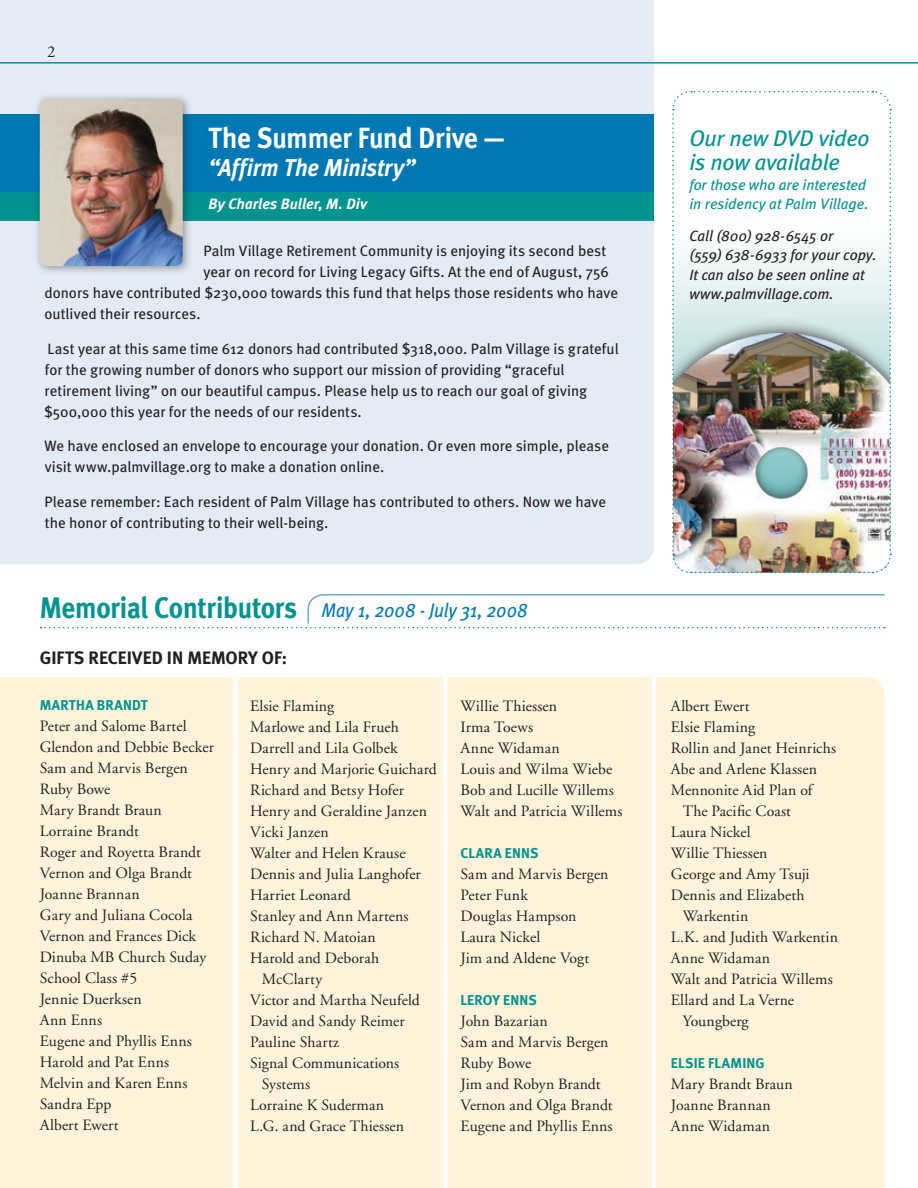
<style>
.page{position:relative;width:918px;height:1188px;background:#fff}
.page>*{position:absolute;margin:0;border:0;box-sizing:border-box;transform-origin:0 0}
.t1{font:700 29.1px "Meta";letter-spacing:-.005em;color:#fff;scale:.93 1}
.t2{font:italic 700 24.3px "Meta";color:#fff;scale:.93 1}
.t3{font:italic 22.5px/24px "Meta";letter-spacing:-.01em;color:#009390}
.t4{font:italic 19.8px "Meta";letter-spacing:-.01em;color:#0078b4;scale:.91 1}
.t5{font:700 18px "Meta";color:#231f20}
.t6{font:16.5px "Adobe Garamond";color:#231f20}
.t7{font:15.75px/21px "Adobe Garamond";letter-spacing:.005em;color:#231f20}
.t8{font:15px/21px "Meta";color:#231f20}
.t9{font:italic 15px/19.5px "Meta";color:#231f20}
.t10{font:italic 15px/19.5px "Meta";letter-spacing:-.005em;color:#009390}
.t11{font:italic 700 15px "Meta";letter-spacing:.005em;color:#fff}
.t12{font:700 14.25px "Meta";letter-spacing:.015em;color:#009390}
.s1{font-weight:700;font-style:normal;font-size:29.7px;color:#009390}
</style>
<div class="page">
<div style="left:0;top:677px;width:885px;height:511px;background:#fff4db"></div>
<div style="left:0;top:0;width:654px;height:564px;background:#e3ecf6"></div>
<div style="left:0;top:114px;width:654px;height:106px;background:#0078b4"></div>
<div style="left:0;top:192px;width:654px;height:29px;background:#009390"></div>
<svg style="left:40px;top:594px;width:846px;height:34px"></svg>
<img style="left:672px;top:90px;width:220px;height:484px">
<hr style="left:0;top:62px;width:918px;height:2px;background:#009390">
<div style="left:34px;top:93px;width:159px;height:184px;background:#231f20;opacity:.4"></div>
<img style="left:40px;top:99px;width:143px;height:167px">
<div style="left:233px;top:672px;width:5px;height:516px;background:#fff"></div>
<div style="left:442px;top:672px;width:5px;height:516px;background:#fff"></div>
<div style="left:651px;top:672px;width:5px;height:516px;background:#fff"></div>
<p class="t6" style="left:47px;top:43px;width:10px">2</p>
<h1 class="t1" style="left:208px;top:120px;width:320px">THE SUMMER FUND DRIVE —</h1>
<h2 class="t2" style="left:208px;top:153px;width:224px">“Affirm The Ministry”</h2>
<p class="t11" style="left:208px;top:195px;width:160px">By Charles Buller, M. Div</p>
<p class="t8" style="left:203px;top:240px;width:404px">Palm Village Retirement Community is enjoying its second best</p>
<p class="t8" style="left:204px;top:261px;width:407px">year on record for Living Legacy Gifts. At the end of August, 756</p>
<p class="t8" style="left:44px;top:282px;width:575px">donors have contributed $230,000 towards this fund that helps those residents who have</p>
<p class="t8" style="left:44px;top:303px;width:158px">outlived their resources.</p>
<p class="t8" style="left:44px;top:338px;width:576px">Last year at this same time 612 donors had contributed $318,000. Palm Village is grateful for the growing number of donors who support our mission of providing “graceful retirement living” on our beautiful campus. Please help us to reach our goal of giving $500,000 this year for the needs of our residents.</p>
<p class="t8" style="left:45px;top:435px;width:566px">We have enclosed an envelope to encourage your donation. Or even more simple, please visit www.palmvillage.org to make a donation online.</p>
<p class="t8" style="left:45px;top:491px;width:563px">Please remember: Each resident of Palm Village has contributed to others. Now we have the honor of contributing to their well-being.</p>
<p class="t4" style="left:40px;top:598px;width:537px"><span class="s1">MEMORIAL CONTRIBUTORS</span> May 1, 2008 - July 31, 2008</p>
<p class="t5" style="left:40px;top:647px;width:27px">GIFTS</p>
<p class="t5" style="left:89px;top:647px;width:200px">RECEIVED IN MEMORY OF:</p>
<p class="t12" style="left:40px;top:697px;width:101px">MARTHA BRANDT</p>
<p class="t7" style="left:40px;top:716px;width:176px">Peter and Salome Bartel<br>Glendon and Debbie Becker<br>Sam and Marvis Bergen<br>Ruby Bowe<br>Mary Brandt Braun<br>Lorraine Brandt<br>Roger and Royetta Brandt<br>Vernon and Olga Brandt<br>Joanne Brannan<br>Gary and Juliana Cocola<br>Vernon and Frances Dick<br>Dinuba MB Church Suday<br>School Class #5<br>Jennie Duerksen<br>Ann Enns<br>Eugene and Phyllis Enns<br>Harold and Pat Enns<br>Melvin and Karen Enns<br>Sandra Epp<br>Albert Ewert</p>
<p class="t7" style="left:250px;top:696px;width:86px">Elsie Flaming</p>
<p class="t7" style="left:250px;top:717px;width:150px">Marlowe and Lila Frueh</p>
<p class="t7" style="left:250px;top:738px;width:149px">Darrell and Lila Golbek</p>
<p class="t7" style="left:250px;top:759px;width:188px">Henry and Marjorie Guichard</p>
<p class="t7" style="left:250px;top:780px;width:155px">Richard and Betsy Hofer</p>
<p class="t7" style="left:250px;top:801px;width:178px">Henry and Geraldine Janzen</p>
<p class="t7" style="left:250px;top:822px;width:80px">Vicki Janzen</p>
<p class="t7" style="left:250px;top:843px;width:157px">Walter and Helen Krause</p>
<p class="t7" style="left:250px;top:864px;width:172px">Dennis and Julia Langhofer</p>
<p class="t7" style="left:250px;top:885px;width:102px">Harriet Leonard</p>
<p class="t7" style="left:250px;top:906px;width:160px">Stanley and Ann Martens</p>
<p class="t7" style="left:250px;top:927px;width:127px">Richard N. Matoian</p>
<p class="t7" style="left:250px;top:948px;width:131px">Harold and Deborah</p>
<p class="t7" style="left:262px;top:969px;width:62px">McClarty</p>
<p class="t7" style="left:250px;top:990px;width:171px">Victor and Martha Neufeld</p>
<p class="t7" style="left:250px;top:1011px;width:156px">David and Sandy Reimer</p>
<p class="t7" style="left:250px;top:1032px;width:91px">Pauline Shartz</p>
<p class="t7" style="left:250px;top:1053px;width:151px">Signal Communications</p>
<p class="t7" style="left:262px;top:1074px;width:50px">Systems</p>
<p class="t7" style="left:250px;top:1095px;width:136px">Lorraine K Suderman</p>
<p class="t7" style="left:250px;top:1116px;width:156px">L.G. and Grace Thiessen</p>
<p class="t7" style="left:460px;top:696px;width:163px">Willie Thiessen<br>Irma Toews<br>Anne Widaman<br>Louis and Wilma Wiebe<br>Bob and Lucille Willems<br>Walt and Patricia Willems</p>
<p class="t12" style="left:460px;top:844px;width:78px">CLARA ENNS</p>
<p class="t7" style="left:460px;top:864px;width:150px">Sam and Marvis Bergen<br>Peter Funk<br>Douglas Hampson<br>Laura Nickel<br>Jim and Aldene Vogt</p>
<p class="t12" style="left:460px;top:991px;width:76px">LEROY ENNS</p>
<p class="t7" style="left:460px;top:1011px;width:154px">John Bazarian<br>Sam and Marvis Bergen<br>Ruby Bowe<br>Jim and Robyn Brandt<br>Vernon and Olga Brandt<br>Eugene and Phyllis Enns</p>
<h3 class="t3" style="left:689px;top:126px;width:182px">Our new DVD video is now available</h3>
<p class="t10" style="left:689px;top:174px;width:181px">for those who are interested in residency at Palm Village.</p>
<p class="t9" style="left:689px;top:225px;width:189px">Call (800) 928-6545 or<br>(559) 638-6933 for your copy.<br>It can also be seen online at www.palmvillage.com.</p>
<p class="t7" style="left:671px;top:696px;width:80px">Albert Ewert</p>
<p class="t7" style="left:671px;top:717px;width:86px">Elsie Flaming</p>
<p class="t7" style="left:671px;top:738px;width:167px">Rollin and Janet Heinrichs</p>
<p class="t7" style="left:671px;top:759px;width:148px">Abe and Arlene Klassen</p>
<p class="t7" style="left:671px;top:780px;width:143px">Mennonite Aid Plan of</p>
<p class="t7" style="left:683px;top:801px;width:110px">The Pacific Coast</p>
<p class="t7" style="left:671px;top:822px;width:81px">Laura Nickel</p>
<p class="t7" style="left:671px;top:843px;width:98px">Willie Thiessen</p>
<p class="t7" style="left:671px;top:864px;width:140px">George and Amy Tsuji</p>
<p class="t7" style="left:671px;top:885px;width:135px">Dennis and Elizabeth</p>
<p class="t7" style="left:683px;top:906px;width:67px">Warkentin</p>
<p class="t7" style="left:671px;top:927px;width:169px">L.K. and Judith Warkentin</p>
<p class="t7" style="left:671px;top:948px;width:101px">Anne Widaman</p>
<p class="t7" style="left:671px;top:969px;width:163px">Walt and Patricia Willems</p>
<p class="t7" style="left:671px;top:990px;width:125px">Ellard and La Verne</p>
<p class="t7" style="left:683px;top:1011px;width:68px">Youngberg</p>
<p class="t12" style="left:671px;top:1054px;width:95px">ELSIE FLAMING</p>
<p class="t7" style="left:671px;top:1074px;width:124px">Mary Brandt Braun<br>Joanne Brannan<br>Anne Widaman</p>
</div>
